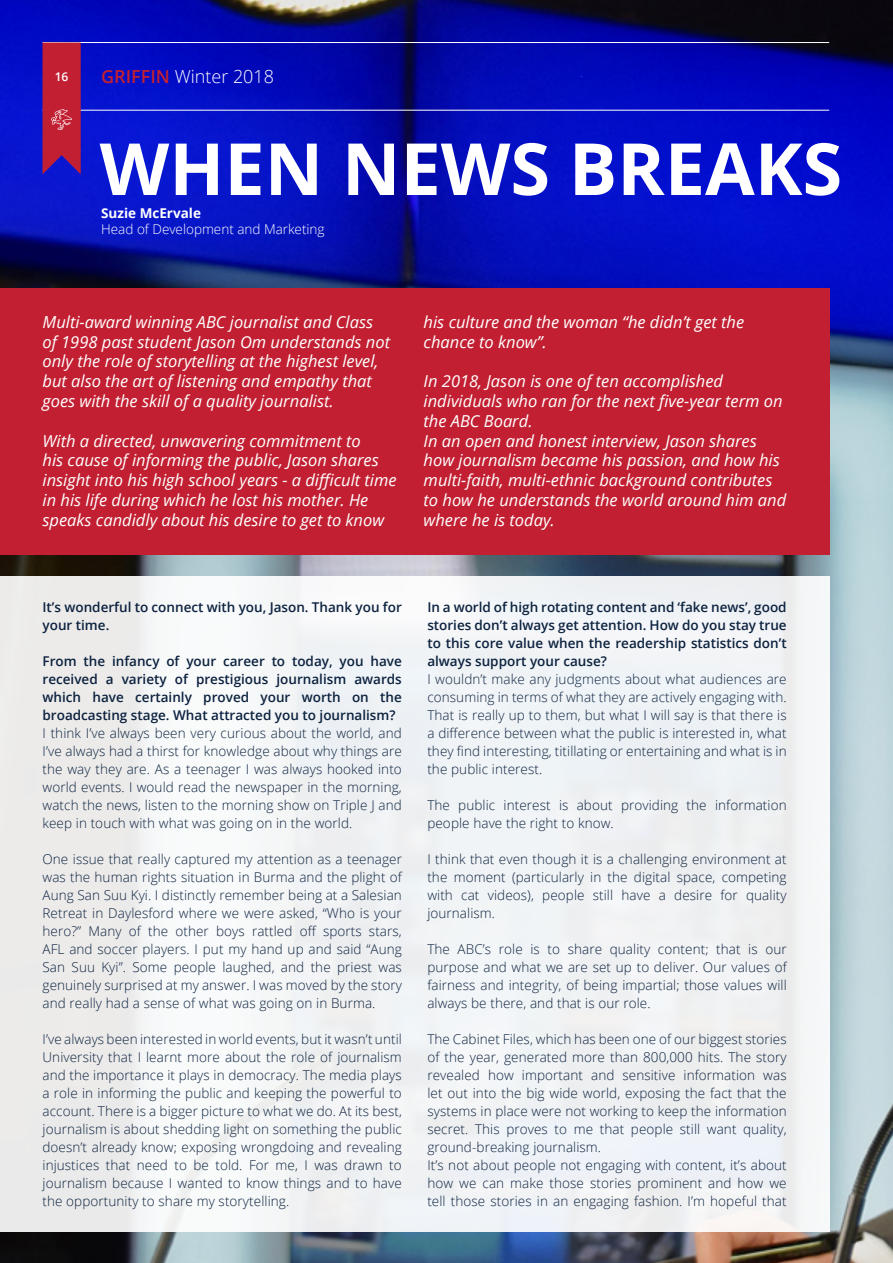
<style>
.page{position:relative;width:893px;height:1263px;background:#fff}
.page>*{position:absolute;margin:0;border:0;box-sizing:border-box;transform-origin:0 0}
.t1{font:700 72px "Open Sans";color:#fff}
.t2{font:300 18px "Open Sans";color:#fff}
.t3{font:italic 16.5px/19.8px "Open Sans";color:#fff}
.t4{font:300 13.5px/18px "Open Sans";letter-spacing:.005em;color:#0c223f;text-align:justify}
.t5{font:600 13.5px/18px "Open Sans";color:#0c223f;text-align:justify}
.t6{font:300 13.5px "Open Sans";color:#fff}
.t7{font:700 13.5px "Open Sans";color:#fff}
.t8{font:600 12px "Open Sans";color:#fff}
.s1{font-weight:600;color:#c22032}
</style>
<div class="page">
<img style="left:0;top:0;width:893px;height:1263px">
<div style="left:0;top:288px;width:829px;height:266px;background:#c22032"></div>
<hr style="left:43px;top:110px;width:786px;height:1px;background:#fff">
<hr style="left:43px;top:42px;width:786px;height:1px;background:#fff">
<svg style="left:43px;top:43px;width:38px;height:131px;background:#b42341"></svg>
<div style="left:0;top:576px;width:829px;height:655px;background:#f0f3f5"></div>
<p class="t8" style="left:55px;top:68px;width:15px">16</p>
<h2 class="t2" style="left:101px;top:64px;width:174px"><span class="s1">GRIFFIN</span> Winter 2018</h2>
<h1 class="t1" style="left:100px;top:118px;width:744px">WHEN NEWS BREAKS</h1>
<p class="t7" style="left:101px;top:203px;width:101px">Suzie McErvale</p>
<p class="t6" style="left:101px;top:220px;width:225px">Head of Development and Marketing</p>
<p class="t3" style="left:43px;top:311px;width:349px">Multi-award winning ABC journalist and Class of 1998 past student Jason Om understands not only the role of storytelling at the highest level, but also the art of listening and empathy that goes with the skill of a quality journalist.</p>
<p class="t3" style="left:43px;top:430px;width:356px">With a directed, unwavering commitment to<br>his cause of informing the public, Jason shares insight into his high school years - a difficult time in his life during which he lost his mother. He speaks candidly about his desire to get to know</p>
<p class="t3" style="left:424px;top:311px;width:322px">his culture and the woman “he didn’t get the chance to know”.</p>
<p class="t3" style="left:424px;top:371px;width:364px">In 2018, Jason is one of ten accomplished individuals who ran for the next five-year term on the ABC Board.<br>In an open and honest interview, Jason shares how journalism became his passion, and how his multi-faith, multi-ethnic background contributes to how he understands the world around him and where he is today.</p>
<p class="t5" style="left:43px;top:598px;width:361px">It’s wonderful to connect with you, Jason. Thank you for your time.</p>
<p class="t5" style="left:43px;top:652px;width:361px">From the infancy of your career to today, you have received a variety of prestigious journalism awards which have certainly proved your worth on the broadcasting stage. What attracted you to journalism?</p>
<p class="t4" style="left:43px;top:724px;width:361px">I think I’ve always been very curious about the world, and I’ve always had a thirst for knowledge about why things are the way they are. As a teenager I was always hooked into world events. I would read the newspaper in the morning, watch the news, listen to the morning show on Triple J and keep in touch with what was going on in the world.</p>
<p class="t4" style="left:43px;top:850px;width:361px">One issue that really captured my attention as a teenager was the human rights situation in Burma and the plight of Aung San Suu Kyi. I distinctly remember being at a Salesian Retreat in Daylesford where we were asked, “Who is your hero?” Many of the other boys rattled off sports stars, AFL and soccer players. I put my hand up and said “Aung San Suu Kyi”. Some people laughed, and the priest was genuinely surprised at my answer. I was moved by the story and really had a sense of what was going on in Burma.</p>
<p class="t4" style="left:43px;top:1030px;width:361px">I’ve always been interested in world events, but it wasn’t until University that I learnt more about the role of journalism and the importance it plays in democracy. The media plays a role in informing the public and keeping the powerful to account. There is a bigger picture to what we do. At its best, journalism is about shedding light on something the public doesn’t already know; exposing wrongdoing and revealing injustices that need to be told. For me, I was drawn to journalism because I wanted to know things and to have the opportunity to share my storytelling.</p>
<p class="t5" style="left:427px;top:598px;width:361px">In a world of high rotating content and ‘fake news’, good stories don’t always get attention. How do you stay true to this core value when the readership statistics don’t always support your cause?</p>
<p class="t4" style="left:427px;top:670px;width:361px">I wouldn’t make any judgments about what audiences are consuming in terms of what they are actively engaging with.<br>That is really up to them, but what I will say is that there is a difference between what the public is interested in, what they find interesting, titillating or entertaining and what is in the public interest.</p>
<p class="t4" style="left:427px;top:796px;width:361px">The public interest is about providing the information people have the right to know.</p>
<p class="t4" style="left:427px;top:850px;width:361px">I think that even though it is a challenging environment at the moment (particularly in the digital space, competing with cat videos), people still have a desire for quality journalism.</p>
<p class="t4" style="left:427px;top:940px;width:361px">The ABC’s role is to share quality content; that is our purpose and what we are set up to deliver. Our values of fairness and integrity, of being impartial; those values will always be there, and that is our role.</p>
<p class="t4" style="left:427px;top:1030px;width:361px;text-align:left">The Cabinet Files, which has been one of our biggest stories of the year, generated more than 800,000 hits. The story revealed how important and sensitive information was let out into the big wide world, exposing the fact that the systems in place were not working to keep the information secret. This proves to me that people still want quality, ground-breaking journalism.<br>It’s not about people not engaging with content, it’s about how we can make those stories prominent and how we tell those stories in an engaging fashion. I’m hopeful that</p>
</div>
